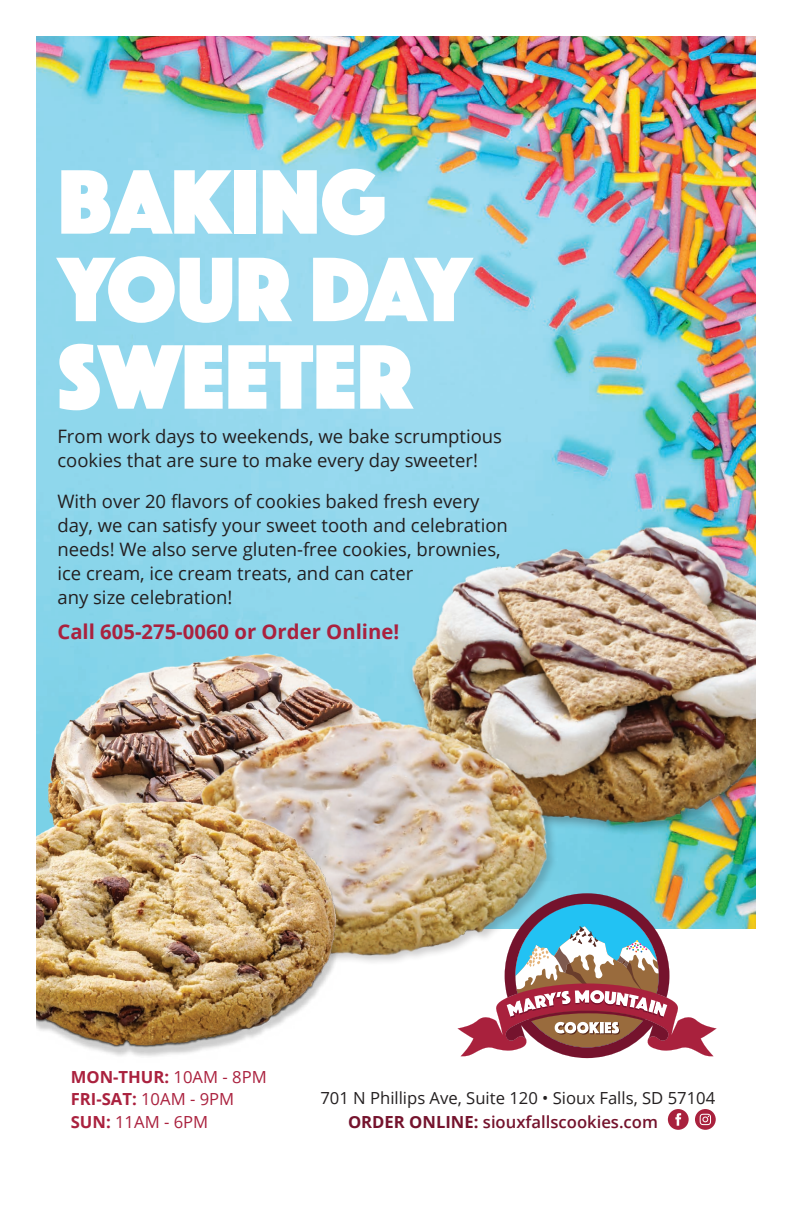
<style>
.page{position:relative;width:792px;height:1224px;background:#fff}
.page>*{position:absolute;margin:0;border:0;box-sizing:border-box;transform-origin:0 0}
.t1{font:95.2px/87.6px "Phosphate Solid";color:#fff}
.t2{font:700 20.2px "Open Sans";color:#aa213e}
.t3{font:18.4px/24px "Open Sans";color:#231f20}
.t4{font:16.6px/24px "Open Sans";color:#231f20}
.t5{font:16.6px/22.2px "Open Sans";color:#aa213e}
.s1{font-weight:700}
.s2{font-weight:700;color:#75132d}
.s3{font-weight:600;color:#75132d}
</style>
<div class="page">
<img style="left:36px;top:36px;width:720px;height:893px">
<img style="left:385px;top:506px;width:371px;height:333px">
<img style="left:36px;top:585px;width:385px;height:136px">
<img style="left:152px;top:627px;width:435px;height:335px">
<svg style="left:695px;top:1109px;width:21px;height:21px"></svg>
<svg style="left:668px;top:1109px;width:21px;height:21px"></svg>
<img style="left:36px;top:721px;width:325px;height:335px">
<svg style="left:458px;top:893px;width:259px;height:165px"></svg>
<p class="t1" style="left:58px;top:153px;width:415px">BAKING<br>YOUR DAY<br>SWEETER</p>
<p class="t3" style="left:57px;top:424px;width:446px">From work days to weekends, we bake scrumptious cookies that are sure to make every day sweeter!</p>
<p class="t3" style="left:57px;top:489px;width:452px">With over 20 flavors of cookies baked fresh every day, we can satisfy your sweet tooth and celebration needs! We also serve gluten-free cookies, brownies, ice cream, ice cream treats, and can cater<br>any size celebration!</p>
<p class="t2" style="left:57px;top:617px;width:343px">Call 605-275-0060 or Order Online!</p>
<p class="t5" style="left:71px;top:1066px;width:198px"><span class="s1">MON-THUR:</span> 10AM - 8PM<br><span class="s1">FRI-SAT:</span> 10AM - 9PM<br><span class="s1">SUN:</span> 11AM - 6PM</p>
<p class="t4" style="left:348px;top:1086px;width:369px;text-indent:-28px">701 N Phillips Ave, Suite 120 • Sioux Falls, SD 57104<br><span class="s2">ORDER ONLINE:</span> <span class="s3">siouxfallscookies.com</span></p>
</div>
